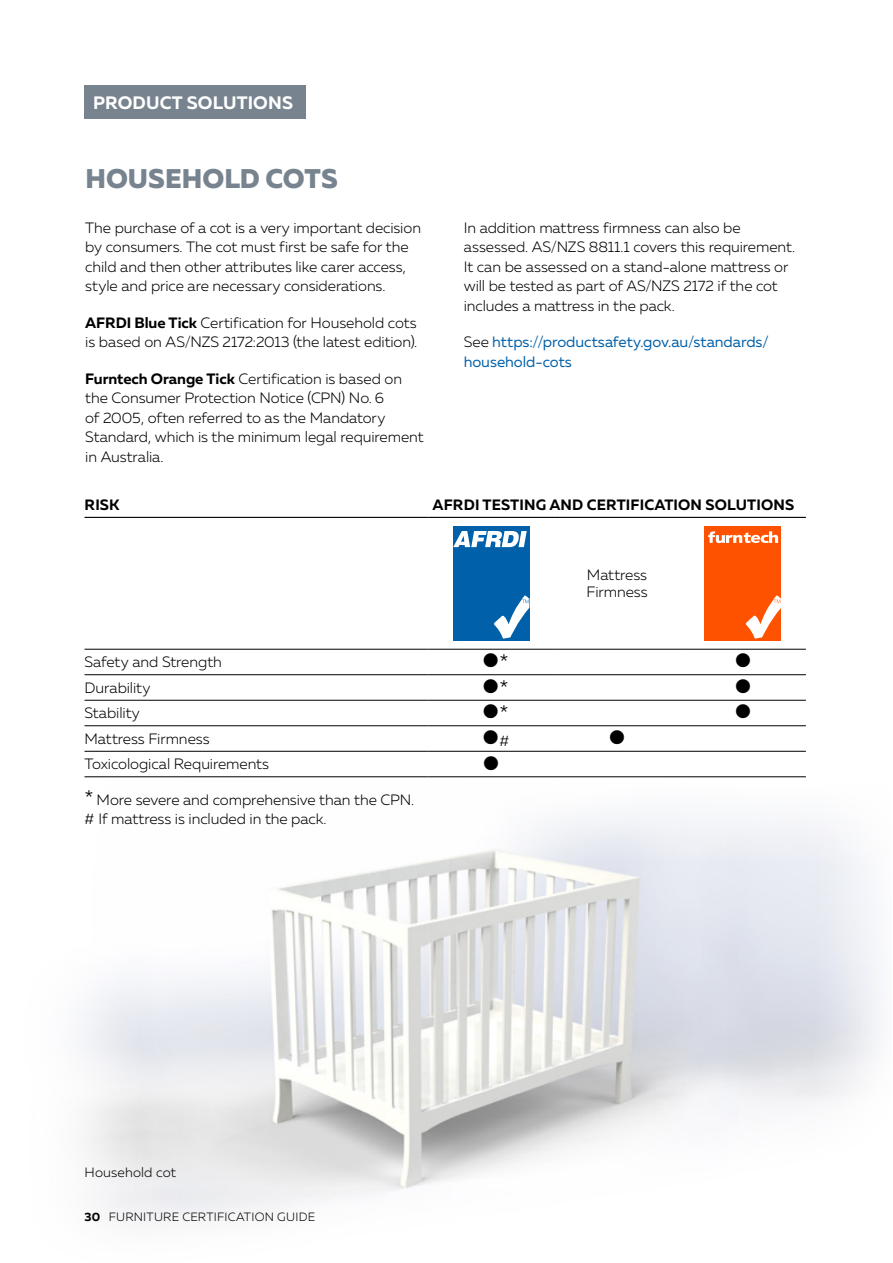
<style>
.page{position:relative;width:893px;height:1263px;background:#fff}
.page>*{position:absolute;margin:0;border:0;box-sizing:border-box;transform-origin:0 0}
.t1{font:800 27px "Muller";color:#77848f}
.t2{font:24px "Wingdings";color:#000}
.t3{font:300 21px "Muller";color:#000}
.t4{font:700 18px "Muller";letter-spacing:.01em;color:#fff}
.t5{font:300 15px/19.5px "Muller";letter-spacing:-.005em;color:#000}
.t6{font:15px/19.5px "Muller";letter-spacing:-.005em;color:#0060a9}
.t7{font:700 15px "Muller";letter-spacing:.01em;color:#000}
.t8{font:300 13.5px "Muller";letter-spacing:.01em;color:#000}
.t9{font:300 12px "Muller";letter-spacing:.02em;color:#000}
.s1{font-weight:700}
.s2{font-weight:300;color:#000}
.s3{font-size:21px}
</style>
<div class="page">
<img style="left:81px;top:648px;width:799px;height:573px">
<svg style="left:81px;top:706px;width:799px;height:212px"></svg>
<svg style="left:85px;top:516px;width:721px;height:1px"></svg>
<svg style="left:85px;top:526px;width:721px;height:250px"></svg>
<hr style="left:85px;top:649px;width:343px;height:1px;background:#000">
<hr style="left:428px;top:649px;width:126px;height:1px;background:#000">
<hr style="left:554px;top:649px;width:126px;height:1px;background:#000">
<hr style="left:680px;top:649px;width:126px;height:1px;background:#000">
<hr style="left:85px;top:674px;width:343px;height:1px;background:#000">
<hr style="left:428px;top:674px;width:126px;height:1px;background:#000">
<hr style="left:554px;top:674px;width:126px;height:1px;background:#000">
<hr style="left:680px;top:674px;width:126px;height:1px;background:#000">
<hr style="left:85px;top:700px;width:343px;height:1px;background:#000">
<hr style="left:428px;top:700px;width:126px;height:1px;background:#000">
<hr style="left:554px;top:700px;width:126px;height:1px;background:#000">
<hr style="left:680px;top:700px;width:126px;height:1px;background:#000">
<hr style="left:85px;top:725px;width:343px;height:1px;background:#000">
<hr style="left:428px;top:725px;width:126px;height:1px;background:#000">
<hr style="left:554px;top:725px;width:126px;height:1px;background:#000">
<hr style="left:680px;top:725px;width:126px;height:1px;background:#000">
<hr style="left:85px;top:751px;width:343px;height:1px;background:#000">
<hr style="left:428px;top:751px;width:126px;height:1px;background:#000">
<hr style="left:554px;top:751px;width:126px;height:1px;background:#000">
<hr style="left:680px;top:751px;width:126px;height:1px;background:#000">
<hr style="left:85px;top:776px;width:343px;height:1px;background:#000">
<hr style="left:428px;top:776px;width:126px;height:1px;background:#000">
<hr style="left:554px;top:776px;width:126px;height:1px;background:#000">
<hr style="left:680px;top:776px;width:126px;height:1px;background:#000">
<hr style="left:85px;top:517px;width:343px;height:1px;background:#000">
<hr style="left:428px;top:517px;width:126px;height:1px;background:#000">
<hr style="left:554px;top:517px;width:126px;height:1px;background:#000">
<hr style="left:680px;top:517px;width:126px;height:1px;background:#000">
<div style="left:453px;top:526px;width:76px;height:115px;background:#0060a9"></div>
<svg style="left:453px;top:531px;width:74px;height:16px"></svg>
<svg style="left:494px;top:595px;width:35px;height:44px"></svg>
<div style="left:705px;top:526px;width:76px;height:115px;background:#ff5200"></div>
<svg style="left:745px;top:595px;width:36px;height:44px"></svg>
<svg style="left:708px;top:531px;width:70px;height:12px"></svg>
<div style="left:85px;top:85px;width:221px;height:33px;background:#77848f"></div>
<p class="t4" style="left:93px;top:91px;width:201px">PRODUCT SOLUTIONS</p>
<h1 class="t1" style="left:85px;top:161px;width:254px">HOUSEHOLD COTS</h1>
<p class="t5" style="left:85px;top:218px;width:337px">The purchase of a cot is a very important decision by consumers. The cot must first be safe for the child and then other attributes like carer access, style and price are necessary considerations.</p>
<p class="t5" style="left:85px;top:313px;width:334px"><span class="s1">AFRDI Blue Tick</span> Certification for Household cots is based on AS/NZS 2172:2013 (the latest edition).</p>
<p class="t5" style="left:85px;top:369px;width:340px"><span class="s1">Furntech Orange Tick</span> Certification is based on the Consumer Protection Notice (CPN) No. 6<br>of 2005, often referred to as the Mandatory Standard, which is the minimum legal requirement in Australia.</p>
<p class="t5" style="left:464px;top:218px;width:333px">In addition mattress firmness can also be assessed. AS/NZS 8811.1 covers this requirement.<br>It can be assessed on a stand-alone mattress or will be tested as part of AS/NZS 2172 if the cot includes a mattress in the pack.</p>
<p class="t6" style="left:464px;top:332px;width:306px"><span class="s2">See</span> https://productsafety.gov.au/standards/ household-cots</p>
<p class="t7" style="left:85px;top:496px;width:36px">RISK</p>
<p class="t7" style="left:433px;top:496px;width:363px">AFRDI TESTING AND CERTIFICATION SOLUTIONS</p>
<p class="t5" style="left:586px;top:567px;width:63px;line-height:16.5px">Mattress<br>Firmness</p>
<p class="t5" style="left:85px;top:652px;width:139px">Safety and Strength</p>
<h3 class="t3" style="left:482px;top:650px;width:28px">●*</h3>
<h2 class="t2" style="left:734px;top:648px;width:19px">●</h2>
<p class="t5" style="left:85px;top:678px;width:67px">Durability</p>
<h3 class="t3" style="left:482px;top:675px;width:28px">●*</h3>
<h2 class="t2" style="left:734px;top:673px;width:19px">●</h2>
<p class="t5" style="left:85px;top:703px;width:57px">Stability</p>
<h3 class="t3" style="left:482px;top:701px;width:28px">●*</h3>
<h2 class="t2" style="left:734px;top:699px;width:19px">●</h2>
<p class="t5" style="left:85px;top:729px;width:127px">Mattress Firmness</p>
<p class="t5" style="left:482px;top:731px;width:29px">●#</p>
<h2 class="t2" style="left:608px;top:724px;width:19px">●</h2>
<p class="t5" style="left:85px;top:754px;width:186px">Toxicological Requirements</p>
<h2 class="t2" style="left:482px;top:750px;width:19px">●</h2>
<p class="t5" style="left:85px;top:789px;width:331px"><span class="s3">*</span> More severe and comprehensive than the CPN. # If mattress is included in the pack.</p>
<p class="t8" style="left:85px;top:1164px;width:93px">Household cot</p>
<p class="t9" style="left:85px;top:1209px;width:232px"><span class="s1">30</span> FURNITURE CERTIFICATION GUIDE</p>
</div>
